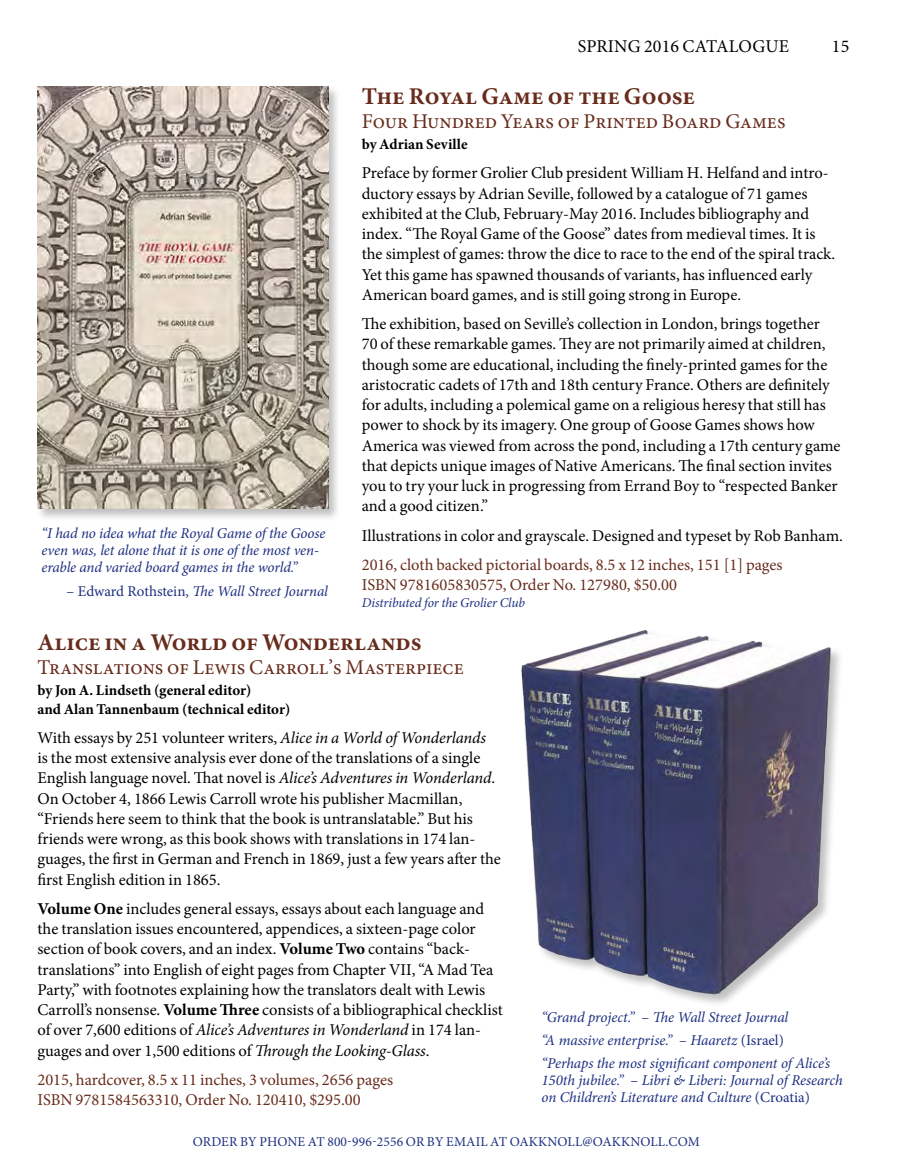
<style>
.page{position:relative;width:905px;height:1175px;background:#fff}
.page>*{position:absolute;margin:0;border:0;box-sizing:border-box;transform-origin:0 0}
.t1{font:700 24px "Minion Pro";color:#682c1c}
.t2{font:21px "Minion Pro";color:#682c1c}
.t3{font:18px "Minion Pro";letter-spacing:.01em;color:#000}
.t4{font:16.5px/20.2px "Minion Pro";color:#000}
.t5{font:16.5px/20.2px "Minion Pro";color:#682c1c}
.t6{font:italic 15px/17.2px "Minion Pro";letter-spacing:-.01em;color:#1d2f80}
.t7{font:700 15px/18px "Minion Pro";letter-spacing:-.015em;color:#000}
.t8{font:13.5px "Minion Pro";letter-spacing:.01em;color:#1d2f80}
.t9{font:italic 13.5px "Minion Pro";letter-spacing:-.01em;color:#1d2f80}
.s1{font-style:normal}
.s2{font-style:italic}
.s3{font-weight:700}
</style>
<div class="page">
<div style="left:36px;top:85px;width:305px;height:437px;background:#000;opacity:.25"></div>
<img style="left:37px;top:87px;width:291px;height:422px">
<img style="left:521px;top:630px;width:315px;height:369px">
<p class="t3" style="left:578px;top:34px;width:213px">SPRING 2016 CATALOGUE</p>
<p class="t3" style="left:832px;top:34px;width:19px">15</p>
<h1 class="t1" style="left:362px;top:79px;width:335px">The Royal Game of the Goose</h1>
<p class="t2" style="left:362px;top:107px;width:425px">Four Hundred Years of Printed Board Games</p>
<p class="t7" style="left:362px;top:135px;width:107px">by Adrian Seville</p>
<p class="t4" style="left:362px;top:163px;width:475px">Preface by former Grolier Club president William H. Helfand and intro&shy;ductory essays by Adrian Seville, followed by a catalogue of 71 games exhibited at the Club, February-May 2016. Includes bibliography and index. “The Royal Game of the Goose” dates from medieval times. It is the simplest of games: throw the dice to race to the end of the spiral track.<br>Yet this game has spawned thousands of variants, has influenced early American board games, and is still going strong in Europe.</p>
<p class="t4" style="left:362px;top:314px;width:480px">The exhibition, based on Seville’s collection in London, brings together<br>70 of these remarkable games. They are not primarily aimed at children, though some are educational, including the finely-printed games for the aristocratic cadets of 17th and 18th century France. Others are definitely for adults, including a polemical game on a religious heresy that still has power to shock by its imagery. One group of Goose Games shows how America was viewed from across the pond, including a 17th century game that depicts unique images of Native Americans. The final section invites you to try your luck in progressing from Errand Boy to “respected Banker and a good citizen.”</p>
<p class="t4" style="left:362px;top:525px;width:482px">Illustrations in color and grayscale. Designed and typeset by Rob Banham.</p>
<p class="t5" style="left:362px;top:554px;width:422px">2016, cloth backed pictorial boards, 8.5 x 12 inches, 151 [1] pages<br>ISBN 9781605830575, Order No. 127980, $50.00</p>
<p class="t9" style="left:362px;top:593px;width:165px">Distributed for the Grolier Club</p>
<p class="t6" style="left:42px;top:524px;width:285px">“I had no idea what the Royal Game of the Goose even was, let alone that it is one of the most ven&shy;erable and varied board games in the world.”</p>
<p class="t6" style="left:67px;top:583px;width:263px"><span class="s1">– Edward Rothstein,</span> The Wall Street Journal</p>
<h1 class="t1" style="left:37px;top:626px;width:385px">Alice in a World of Wonderlands</h1>
<p class="t2" style="left:37px;top:653px;width:428px">Translations of Lewis Carroll’s Masterpiece</p>
<p class="t7" style="left:37px;top:681px;width:254px">by Jon A. Lindseth (general editor)<br>and Alan Tannenbaum (technical editor)</p>
<p class="t4" style="left:37px;top:727px;width:465px">With essays by 251 volunteer writers, <span class="s2">Alice in a World of Wonderlands<br></span>is the most extensive analysis ever done of the translations of a single English language novel. That novel is <span class="s2">Alice’s Adventures in Wonderland</span>.<br>On October 4, 1866 Lewis Carroll wrote his publisher Macmillan, “Friends here seem to think that the book is untranslatable.” But his friends were wrong, as this book shows with translations in 174 lan&shy;guages, the first in German and French in 1869, just a few years after the first English edition in 1865.</p>
<p class="t4" style="left:37px;top:898px;width:467px"><span class="s3">Volume One</span> includes general essays, essays about each language and the translation issues encountered, appendices, a sixteen-page color section of book covers, and an index. <span class="s3">Volume Two</span> contains “back&shy;translations” into English of eight pages from Chapter VII, “A Mad Tea Party,” with footnotes explaining how the translators dealt with Lewis Carroll’s nonsense. <span class="s3">Volume Three</span> consists of a bibliographical checklist of over 7,600 editions of <span class="s2">Alice’s Adventures in Wonderland</span> in 174 lan&shy;guages and over 1,500 editions of <span class="s2">Through the Looking-Glass</span>.</p>
<p class="t5" style="left:37px;top:1069px;width:357px">2015, hardcover, 8.5 x 11 inches, 3 volumes, 2656 pages<br>ISBN 9781584563310, Order No. 120410, $295.00</p>
<p class="t6" style="left:541px;top:1006px;width:290px;line-height:22.6px">“Grand project.” <span class="s1">–</span> The Wall Street Journal<br>“A massive enterprise.” <span class="s1">–</span> Haaretz <span class="s1">(Israel) </span>“Perhaps the most significant component of Alice’s</p>
<p class="t6" style="left:541px;top:1071px;width:303px">150th jubilee.” <span class="s1">–</span> Libri &amp; Liberi: Journal of Research on Children’s Literature and Culture <span class="s1">(Croatia)</span></p>
<p class="t8" style="left:193px;top:1132px;width:508px">ORDER BY PHONE AT 800-996-2556 OR BY EMAIL AT OAKKNOLL@OAKKNOLL.COM</p>
</div>
